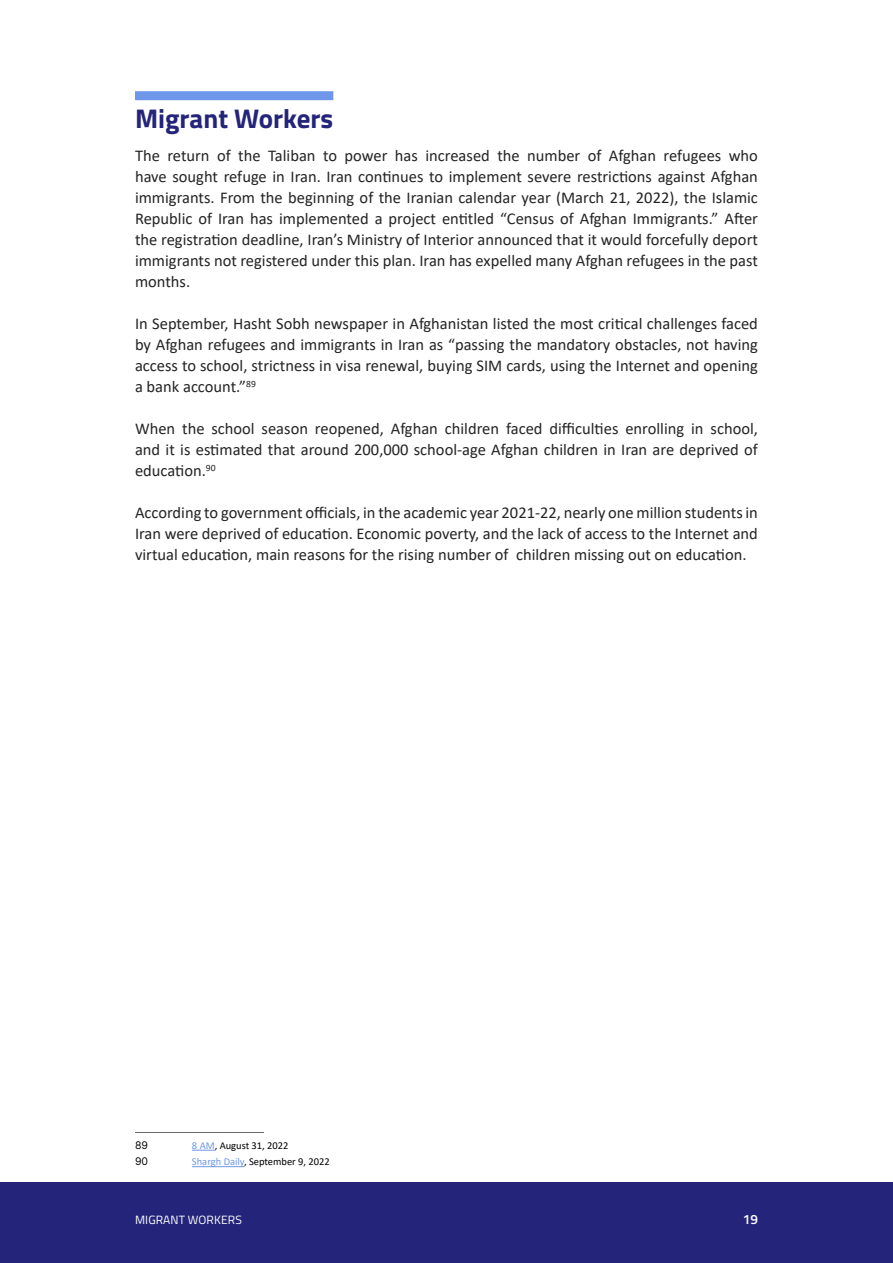
<style>
.page{position:relative;width:893px;height:1263px;background:#fff}
.page>*{position:absolute;margin:0;border:0;box-sizing:border-box;transform-origin:0 0}
.t1{font:700 27px "Titillium Web";color:#24257a}
.t2{font:16.5px/21px "Calibri";color:#242424;text-align:justify}
.t3{font:600 13.5px "Titillium Web";color:#fff}
.t4{font:12px "Titillium Web";letter-spacing:.01em;color:#fff}
.t5{font:10.5px "Calibri";color:#000}
.t6{font:10.5px "Inter";color:#000}
.s1{color:#6e97ea}
</style>
<div class="page">
<div style="left:0;top:1182px;width:893px;height:81px;background:#24257a"></div>
<div style="left:135px;top:91px;width:198px;height:9px;background:#6e97ea"></div>
<hr style="left:135px;top:1132px;width:129px;height:1px;background:#676868">
<svg style="left:192px;top:1150px;width:23px;height:1px"></svg>
<hr style="left:192px;top:1166px;width:52px;height:1px;background:#6e97ea">
<h1 class="t1" style="left:135px;top:98px;width:200px">Migrant Workers</h1>
<p class="t2" style="left:135px;top:145px;width:624px">The return of the Taliban to power has increased the number of Afghan refugees who have sought refuge in Iran. Iran continues to implement severe restrictions against Afghan immigrants. From the beginning of the Iranian calendar year (March 21, 2022), the Islamic Republic of Iran has implemented a project entitled “Census of Afghan Immigrants.” After the registration deadline, Iran’s Ministry of Interior announced that it would forcefully deport immigrants not registered under this plan. Iran has expelled many Afghan refugees in the past months.</p>
<p class="t2" style="left:135px;top:313px;width:624px">In September, Hasht Sobh newspaper in Afghanistan listed the most critical challenges faced by Afghan refugees and immigrants in Iran as “passing the mandatory obstacles, not having access to school, strictness in visa renewal, buying SIM cards, using the Internet and opening a bank account.”<sup>89</sup></p>
<p class="t2" style="left:135px;top:418px;width:624px">When the school season reopened, Afghan children faced difficulties enrolling in school, and it is estimated that around 200,000 school-age Afghan children in Iran are deprived of education.<sup>90</sup></p>
<p class="t2" style="left:135px;top:502px;width:624px">According to government officials, in the academic year 2021-22, nearly one million students in Iran were deprived of education. Economic poverty, and the lack of access to the Internet and virtual education, main reasons for the rising number of children missing out on education.</p>
<p class="t6" style="left:135px;top:1137px;width:15px">89</p>
<p class="t5" style="left:192px;top:1138px;width:98px"><span class="s1">8 AM</span>, August 31, 2022</p>
<p class="t6" style="left:135px;top:1154px;width:15px">90</p>
<p class="t5" style="left:192px;top:1155px;width:139px"><span class="s1">Shargh Daily</span>, September 9, 2022</p>
<p class="t4" style="left:135px;top:1211px;width:101px">MIGRANT WORKERS</p>
<p class="t3" style="left:743px;top:1209px;width:17px">19</p>
</div>
